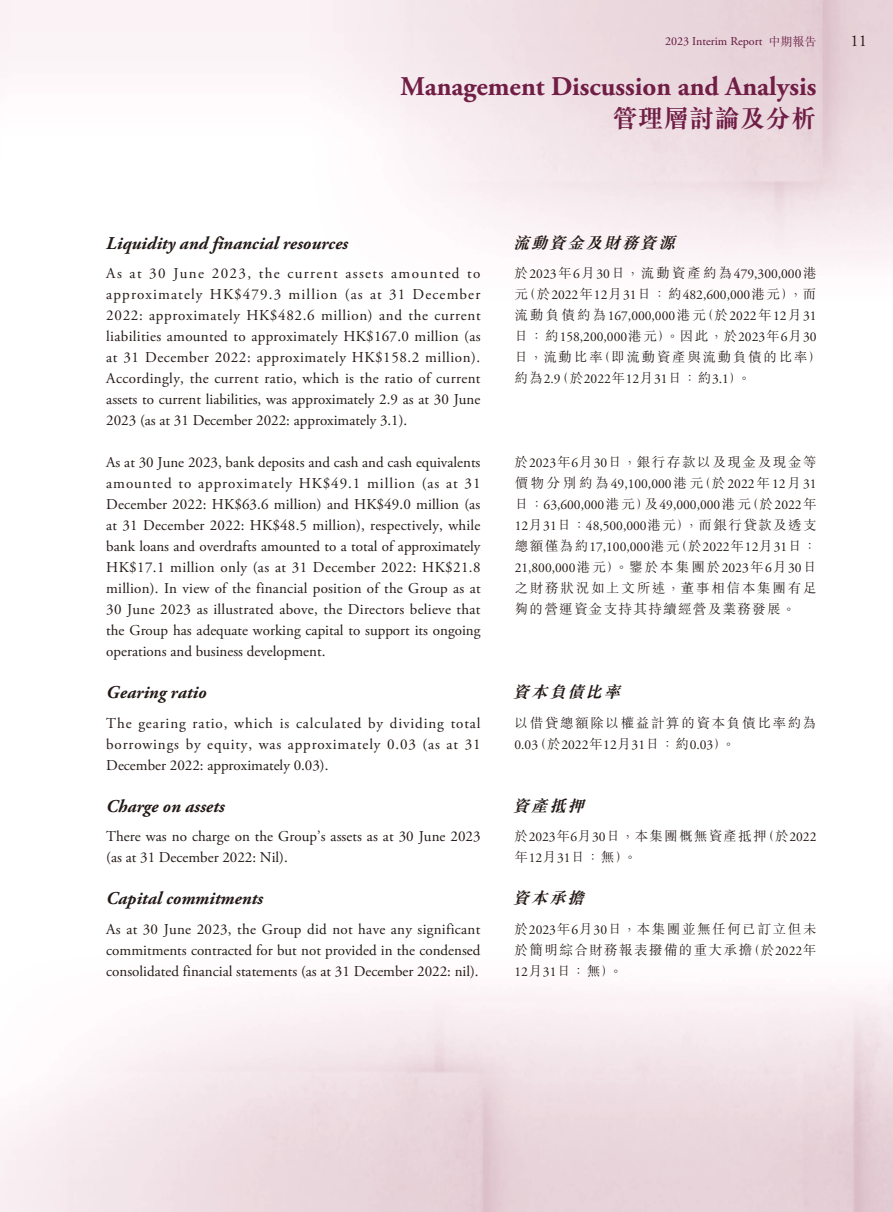
<style>
.page{position:relative;width:893px;height:1212px;background:#fff}
.page>*{position:absolute;margin:0;border:0;box-sizing:border-box;transform-origin:0 0}
.t1{font:700 27px "Adobe Garamond Pro";color:#701e45}
.t2{font:700 25.5px "M Sung HK";color:#701e45}
.t3{font:italic 700 18px "Adobe Garamond Pro";color:#231916}
.t4{font:italic 700 16.5px "M Sung HK";color:#231916}
.t5{font:16.5px "Adobe Garamond Pro";color:#231916}
.t6{font:15px/21px "Adobe Garamond Pro";color:#231916;text-align:justify}
.t7{font:13.5px/21px "Adobe Garamond Pro";color:#231916}
.t8{font:300 13.5px/21px "M Sung HK";letter-spacing:.12em;color:#231916}
.t9{font:300 13.5px/21px "M Sung HK";letter-spacing:.095em;color:#231916}
.t10{font:12px "Adobe Garamond Pro";color:#60153b}
.s1{font-family:"M Sung HK";font-weight:300}
.s2{font-family:"Adobe Garamond Pro";font-weight:400}
</style>
<div class="page">
<p class="t10" style="left:665px;top:34px;width:153px">2023 Interim Report <span class="s1">中期報告</span></p>
<p class="t5" style="left:850px;top:30px;width:18px">11</p>
<h1 class="t1" style="left:401px;top:70px;width:417px">Management Discussion and Analysis</h1>
<h2 class="t2" style="left:612px;top:106px;width:205px">管理層討論及分析</h2>
<p class="t3" style="left:106px;top:233px;width:243px">Liquidity and financial resources</p>
<p class="t6" style="left:106px;top:264px;width:376px">As at 30 June 2023, the current assets amounted to approximately HK$479.3 million (as at 31 December 2022: approximately HK$482.6 million) and the current liabilities amounted to approximately HK$167.0 million (as at 31 December 2022: approximately HK$158.2 million).<br>Accordingly, the current ratio, which is the ratio of current assets to current liabilities, was approximately 2.9 as at 30 June 2023 (as at 31 December 2022: approximately 3.1).</p>
<p class="t6" style="left:106px;top:453px;width:376px">As at 30 June 2023, bank deposits and cash and cash equivalents amounted to approximately HK$49.1 million (as at 31<br>December 2022: HK$63.6 million) and HK$49.0 million (as at 31 December 2022: HK$48.5 million), respectively, while bank loans and overdrafts amounted to a total of approximately HK$17.1 million only (as at 31 December 2022: HK$21.8 million). In view of the financial position of the Group as at 30 June 2023 as illustrated above, the Directors believe that the Group has adequate working capital to support its ongoing operations and business development.</p>
<p class="t3" style="left:106px;top:682px;width:102px">Gearing ratio</p>
<p class="t6" style="left:106px;top:713px;width:376px">The gearing ratio, which is calculated by dividing total borrowings by equity, was approximately 0.03 (as at 31<br>December 2022: approximately 0.03).</p>
<p class="t3" style="left:106px;top:796px;width:120px">Charge on assets</p>
<p class="t6" style="left:106px;top:827px;width:376px">There was no charge on the Group’s assets as at 30 June 2023 (as at 31 December 2022: Nil).</p>
<p class="t3" style="left:106px;top:888px;width:158px">Capital commitments</p>
<p class="t6" style="left:106px;top:919px;width:376px">As at 30 June 2023, the Group did not have any significant commitments contracted for but not provided in the condensed consolidated financial statements (as at 31 December 2022: nil).</p>
<p class="t4" style="left:513px;top:234px;width:167px">流動資金及財務資源</p>
<p class="t7" style="left:514px;top:264px;width:304px;text-align:justify"><span class="s1">於</span>2023<span class="s1">年</span>6<span class="s1">月</span>30<span class="s1">日，流動資產約為</span>479,300,000<span class="s1">港元（於</span>2022<span class="s1">年</span>12<span class="s1">月</span>31<span class="s1">日：約</span>482,600,000<span class="s1">港元），而流動負債約為</span>167,000,000<span class="s1">港元（於</span>2022<span class="s1">年</span>12<span class="s1">月</span>31<span class="s1">日：約</span>158,200,000<span class="s1">港元）。因此，於</span>2023<span class="s1">年</span>6<span class="s1">月</span>30</p>
<p class="t8" style="left:515px;top:346px;width:308px">日，流動比率（即流動資產與流動負債的比率）</p>
<p class="t7" style="left:515px;top:369px;width:238px"><span class="s1">約為</span>2.9<span class="s1">（於</span>2022<span class="s1">年</span>12<span class="s1">月</span>31<span class="s1">日：約</span>3.1<span class="s1">）。</span></p>
<p class="t8" style="left:515px;top:451px;width:303px">於<span class="s2">2023</span>年<span class="s2">6</span>月<span class="s2">30</span>日，銀行存款以及現金及現金等</p>
<p class="t7" style="left:515px;top:474px;width:303px"><span class="s1">價物分別約為</span>49,100,000<span class="s1">港元（於</span>2022<span class="s1">年</span>12<span class="s1">月</span>31<span class="s1">日：</span>63,600,000<span class="s1">港元）及</span>49,000,000<span class="s1">港元（於</span>2022<span class="s1">年</span></p>
<p class="t8" style="left:515px;top:514px;width:303px"><span class="s2">12</span>月<span class="s2">31</span>日：<span class="s2">48,500,000</span>港元），而銀行貸款及透支</p>
<p class="t7" style="left:515px;top:537px;width:303px"><span class="s1">總額僅為約</span>17,100,000<span class="s1">港元（於</span>2022<span class="s1">年</span>12<span class="s1">月</span>31<span class="s1">日：<br></span>21,800,000<span class="s1">港元）。鑒於本集團於</span>2023<span class="s1">年</span>6<span class="s1">月</span>30<span class="s1">日</span></p>
<p class="t8" style="left:515px;top:577px;width:303px">之財務狀況如上文所述，董事相信本集團有足夠的營運資金支持其持續經營及業務發展。</p>
<p class="t4" style="left:513px;top:684px;width:113px">資本負債比率</p>
<p class="t8" style="left:514px;top:711px;width:303px">以借貸總額除以權益計算的資本負債比率約為</p>
<p class="t7" style="left:514px;top:734px;width:222px">0.03<span class="s1">（於</span>2022<span class="s1">年</span>12<span class="s1">月</span>31<span class="s1">日：約</span>0.03<span class="s1">）。</span></p>
<p class="t4" style="left:513px;top:797px;width:77px">資產抵押</p>
<p class="t9" style="left:514px;top:825px;width:303px">於<span class="s2">2023</span>年<span class="s2">6</span>月<span class="s2">30</span>日，本集團概無資產抵押（於<span class="s2">2022</span>年<span class="s2">12</span>月<span class="s2">31</span>日：無）。</p>
<p class="t4" style="left:513px;top:890px;width:77px">資本承擔</p>
<p class="t8" style="left:514px;top:917px;width:303px;text-align:justify">於<span class="s2">2023</span>年<span class="s2">6</span>月<span class="s2">30</span>日，本集團並無任何已訂立但未於簡明綜合財務報表撥備的重大承擔（於<span class="s2">2022</span>年<span class="s2">12</span>月<span class="s2">31</span>日：無）。</p>
</div>
